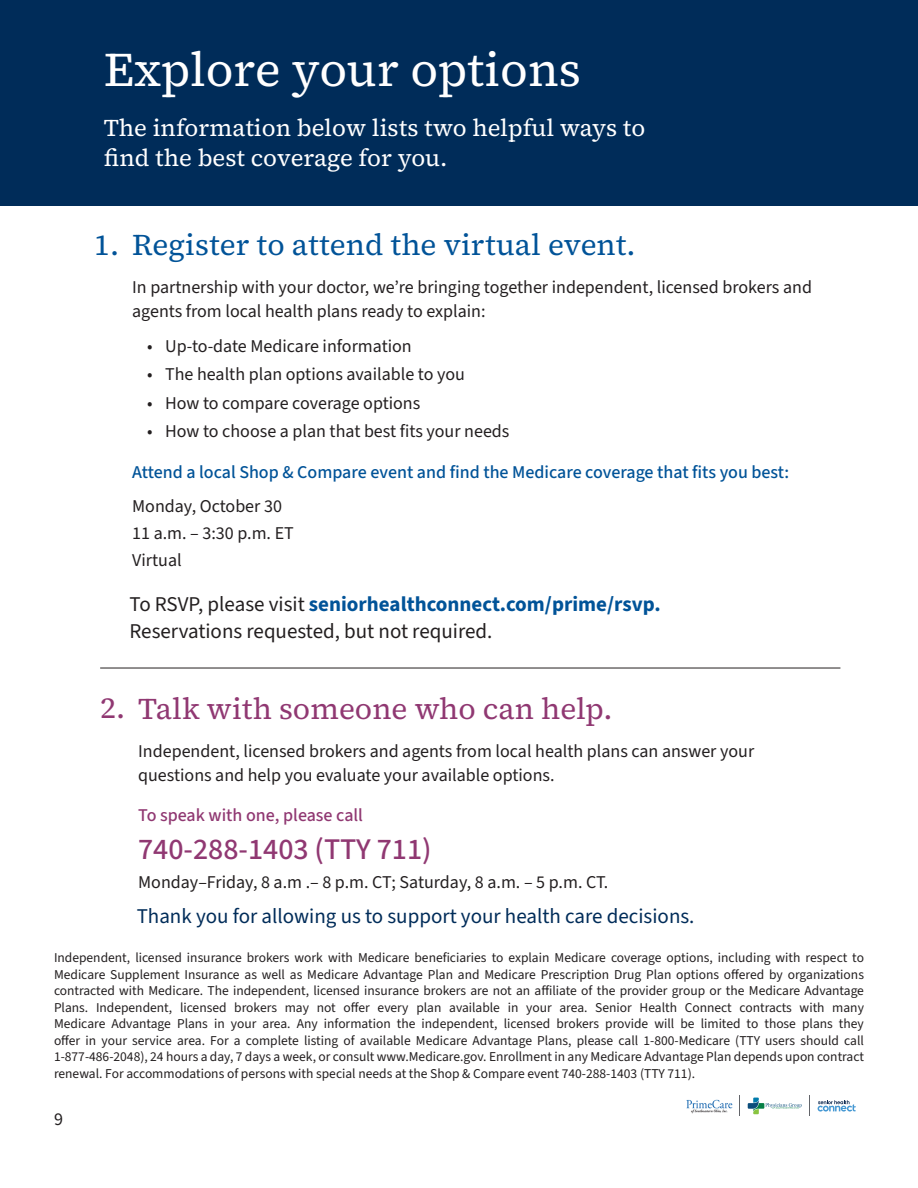
<style>
.page{position:relative;width:918px;height:1188px;background:#fff}
.page>*{position:absolute;margin:0;border:0;box-sizing:border-box;transform-origin:0 0}
.t1{font:48px "Source Serif 4";color:#fff}
.t2{font:30px "Source Serif 4";color:#015398}
.t3{font:30px "Source Serif 4";color:#903872}
.t4{font:500 30px "Source Sans 3";color:#903872}
.t5{font:24px/30px "Source Serif 4";color:#fff}
.t6{font:21px/27px "Source Sans 3";color:#231f20}
.t7{font:21px "Source Sans 3";color:#002c59}
.t8{font:18px/24px "Source Sans 3";color:#231f20}
.t9{font:500 18px "Source Sans 3";color:#015398}
.t10{font:500 18px "Source Sans 3";color:#903872}
.t11{font:13.5px/16.5px "Source Sans 3";color:#231f20;text-align:justify}
.s1{font-weight:700;color:#015398}
</style>
<div class="page">
<svg style="left:809px;top:1096px;width:1px;height:20px"></svg>
<svg style="left:818px;top:1100px;width:38px;height:12px"></svg>
<img style="left:686px;top:1099px;width:46px;height:14px">
<svg style="left:748px;top:1098px;width:54px;height:16px"></svg>
<div style="left:0;top:0;width:918px;height:205px;background:#002c59"></div>
<hr style="left:100px;top:668px;width:740px;height:1px;background:#231f20">
<p class="t1" style="left:104px;top:38px;width:479px">Explore your options</p>
<p class="t5" style="left:104px;top:113px;width:543px">The information below lists two helpful ways to find the best coverage for you.</p>
<p class="t2" style="left:94px;top:225px;width:543px">1. Register to attend the virtual event.</p>
<p class="t8" style="left:132px;top:275px;width:681px">In partnership with your doctor, we’re bringing together independent, licensed brokers and agents from local health plans ready to explain:</p>
<p class="t8" style="left:147px;top:334px;width:266px">• Up-to-date Medicare information</p>
<p class="t8" style="left:147px;top:363px;width:319px">• The health plan options available to you</p>
<p class="t8" style="left:147px;top:391px;width:275px">• How to compare coverage options</p>
<p class="t8" style="left:147px;top:420px;width:364px">• How to choose a plan that best fits your needs</p>
<p class="t9" style="left:132px;top:460px;width:658px">Attend a local Shop &amp; Compare event and find the Medicare coverage that fits you best:</p>
<p class="t8" style="left:132px;top:494px;width:151px">Monday, October 30</p>
<p class="t8" style="left:132px;top:521px;width:163px">11 a.m. – 3:30 p.m. ET</p>
<p class="t8" style="left:132px;top:548px;width:51px">Virtual</p>
<p class="t6" style="left:130px;top:591px;width:533px">To RSVP, please visit <span class="s1">seniorhealthconnect.com/prime/rsvp.<br></span>Reservations requested, but not required.</p>
<p class="t3" style="left:100px;top:689px;width:514px">2. Talk with someone who can help.</p>
<p class="t8" style="left:138px;top:739px;width:618px">Independent, licensed brokers and agents from local health plans can answer your questions and help you evaluate your available options.</p>
<p class="t10" style="left:138px;top:803px;width:226px">To speak with one, please call</p>
<p class="t4" style="left:138px;top:829px;width:295px">740-288-1403 (TTY 711)</p>
<p class="t8" style="left:138px;top:870px;width:472px">Monday–Friday, 8 a.m .– 8 p.m. CT; Saturday, 8 a.m. – 5 p.m. CT.</p>
<p class="t7" style="left:137px;top:902px;width:559px">Thank you for allowing us to support your health care decisions.</p>
<p class="t11" style="left:54px;top:950px;width:812px">Independent, licensed insurance brokers work with Medicare beneficiaries to explain Medicare coverage options, including with respect to Medicare Supplement Insurance as well as Medicare Advantage Plan and Medicare Prescription Drug Plan options offered by organizations contracted with Medicare. The independent, licensed insurance brokers are not an affiliate of the provider group or the Medicare Advantage Plans. Independent, licensed brokers may not offer every plan available in your area. Senior Health Connect contracts with many Medicare Advantage Plans in your area. Any information the independent, licensed brokers provide will be limited to those plans they offer in your service area. For a complete listing of available Medicare Advantage Plans, please call 1-800-Medicare (TTY users should call 1-877-486-2048), 24 hours a day, 7 days a week, or consult www.Medicare.gov. Enrollment in any Medicare Advantage Plan depends upon contract renewal. For accommodations of persons with special needs at the Shop &amp; Compare event 740-288-1403 (TTY 711).</p>
<h3 class="t8" style="left:54px;top:1107px;width:10px">9</h3>
</div>
